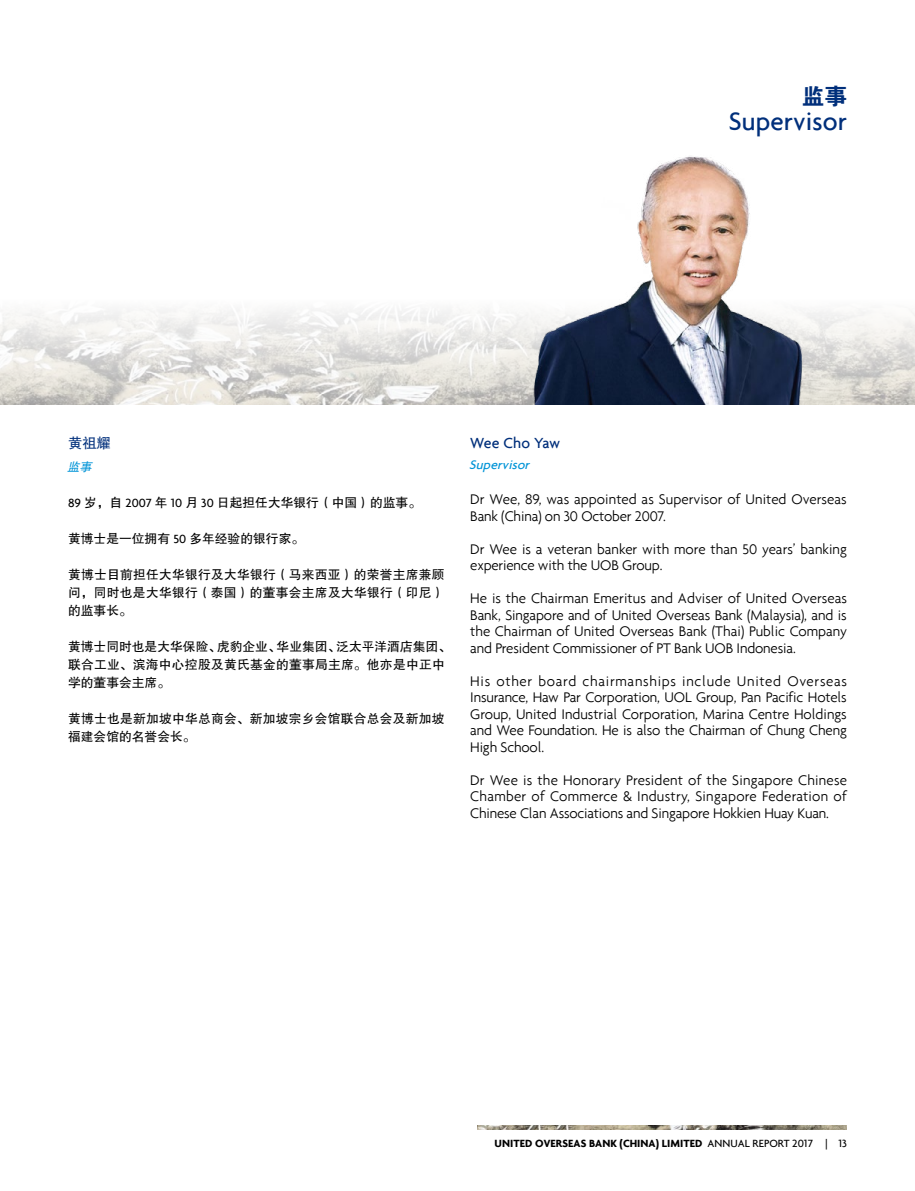
<style>
.page{position:relative;width:915px;height:1191px;background:#fff}
.page>*{position:absolute;margin:0;border:0;box-sizing:border-box;transform-origin:0 0}
.t1{font:500 27px "Agenda";letter-spacing:.005em;color:#002f7b}
.t2{font:22.5px "FZDHTJW GB1 0";color:#002f7b}
.t3{font:500 15.75px "Agenda";letter-spacing:-.005em;color:#002f7b}
.t4{font:300 15px/16.5px "Agenda";letter-spacing:-.01em;color:#000;text-align:justify}
.t5{font:14.25px "FZHTJW GB1 0";color:#002f7b}
.t6{font:italic 500 13.2px "Agenda";color:#0094d7}
.t7{font:12.75px/18px "FZHTJW GB1 0";color:#000}
.t8{font:12.75px/18px "FZHTJW GB1 0";letter-spacing:.02em;color:#000;text-align:justify}
.t9{font:italic 12px "FZHTJW GB1 0";color:#0094d7}
.t10{font:700 11.25px "Agenda";letter-spacing:.005em;color:#000}
.s1{font-family:"Agenda";font-weight:500}
.s2{font-weight:500}
</style>
<div class="page">
<img style="left:477px;top:1125px;width:369px;height:4px">
<img style="left:0;top:309px;width:914px;height:95px">
<img style="left:512px;top:156px;width:331px;height:248px">
<h2 class="t2" style="left:801px;top:84px;width:46px">监事</h2>
<h1 class="t1" style="left:728px;top:105px;width:119px">Supervisor</h1>
<p class="t5" style="left:68px;top:435px;width:44px">黄祖耀</p>
<p class="t9" style="left:67px;top:460px;width:29px">监事</p>
<p class="t7" style="left:68px;top:494px;width:354px"><span class="s1">89</span> 岁，自 <span class="s1">2007</span> 年 <span class="s1">10</span> 月 <span class="s1">30</span> 日起担任大华银行（中国）的监事。</p>
<p class="t7" style="left:68px;top:530px;width:237px">黄博士是一位拥有 <span class="s1">50</span> 多年经验的银行家。</p>
<p class="t8" style="left:68px;top:566px;width:378px">黄博士目前担任大华银行及大华银行（马来西亚）的荣誉主席兼顾问，同时也是大华银行（泰国）的董事会主席及大华银行（印尼）的监事长。</p>
<p class="t7" style="left:68px;top:638px;width:384px">黄博士同时也是大华保险、虎豹企业、华业集团、泛太平洋酒店集团、联合工业、滨海中心控股及黄氏基金的董事局主席。他亦是中正中学的董事会主席。</p>
<p class="t8" style="left:68px;top:710px;width:378px">黄博士也是新加坡中华总商会、新加坡宗乡会馆联合总会及新加坡福建会馆的名誉会长。</p>
<p class="t3" style="left:470px;top:433px;width:92px">Wee Cho Yaw</p>
<p class="t6" style="left:469px;top:456px;width:65px">Supervisor</p>
<p class="t4" style="left:470px;top:491px;width:378px">Dr Wee, 89, was appointed as Supervisor of United Overseas<br>Bank (China) on 30 October 2007.</p>
<p class="t4" style="left:470px;top:540px;width:378px">Dr Wee is a veteran banker with more than 50 years’ banking experience with the UOB Group.</p>
<p class="t4" style="left:470px;top:590px;width:378px">He is the Chairman Emeritus and Adviser of United Overseas Bank, Singapore and of United Overseas Bank (Malaysia), and is the Chairman of United Overseas Bank (Thai) Public Company and President Commissioner of PT Bank UOB Indonesia.</p>
<p class="t4" style="left:470px;top:672px;width:378px">His other board chairmanships include United Overseas Insurance, Haw Par Corporation, UOL Group, Pan Pacific Hotels Group, United Industrial Corporation, Marina Centre Holdings and Wee Foundation. He is also the Chairman of Chung Cheng High School.</p>
<p class="t4" style="left:470px;top:771px;width:378px">Dr Wee is the Honorary President of the Singapore Chinese Chamber of Commerce &amp; Industry, Singapore Federation of Chinese Clan Associations and Singapore Hokkien Huay Kuan.</p>
<p class="t10" style="left:494px;top:1136px;width:353px">UNITED OVERSEAS BANK (CHINA) LIMITED <span class="s2">ANNUAL REPORT 2017 | 13</span></p>
</div>
